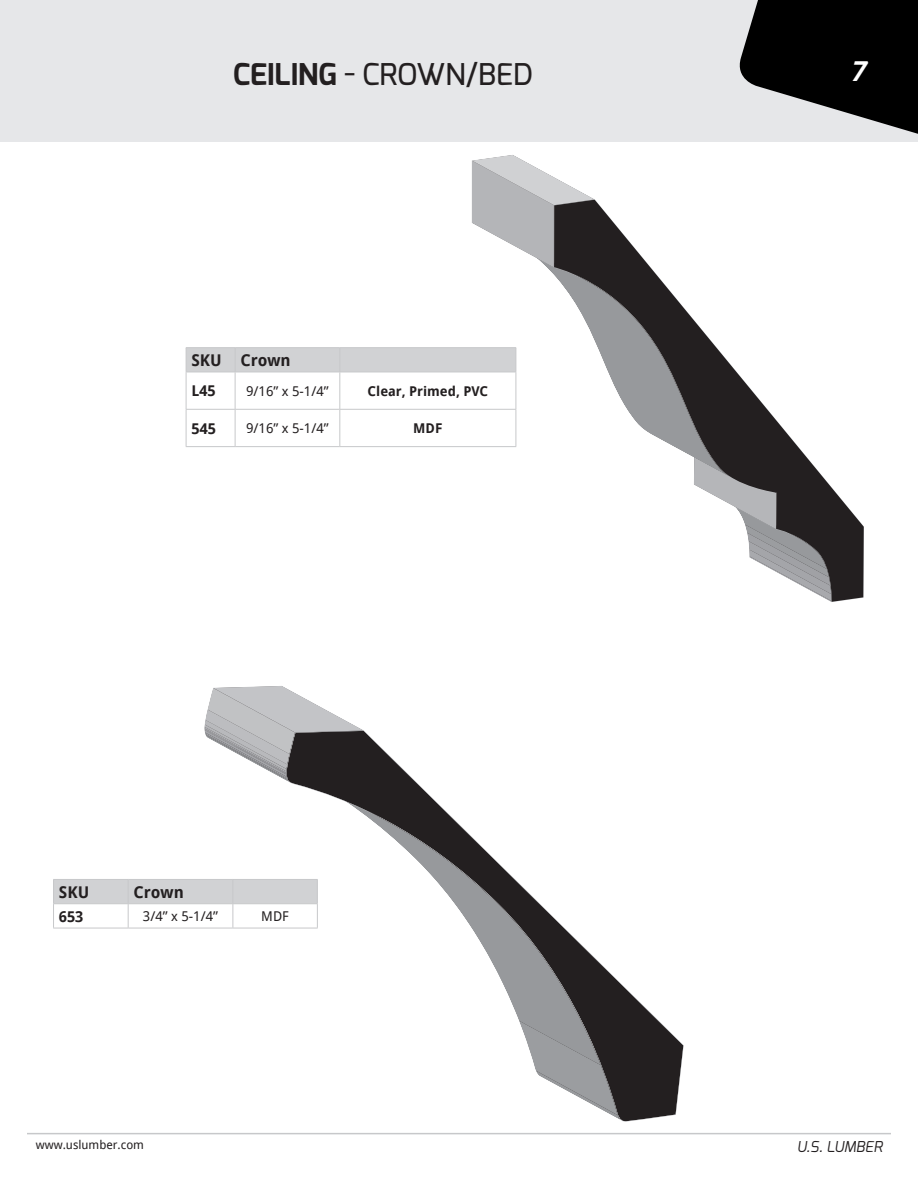
<style>
.page{position:relative;width:918px;height:1188px;background:#fff}
.page>*{position:absolute;margin:0;border:0;box-sizing:border-box;transform-origin:0 0}
.Subtile_-_Black{font:500 30px "Exo";color:#231f20}
.t1{font:italic 700 27px "Exo";color:#fff}
.Paragraph_1{font:700 16.2px "Droid Sans";color:#231f20}
.t2{font:italic 15px "Exo";color:#231f20}
.Paragraph_1-2{font:700 14.85px "Droid Sans";color:#231f20}
.Paragraph_1-3{font:13.5px "Droid Sans";color:#231f20}
.Paragraph_1-4{font:700 13.5px "Droid Sans";color:#231f20}
.t3{font:12px "Droid Sans";color:#231f20}
.s1{font-weight:700}
.s2{font-weight:400}
</style>
<div class="page">
<hr style="left:0;top:0;width:1px;height:142px;background:#e6e7e9">
<div style="left:0;top:0;width:918px;height:141px;background:#e6e7e9"></div>
<hr style="left:27px;top:1133px;width:864px;height:1px;background:#c7c8ca">
<svg style="left:735px;top:0;width:183px;height:142px"></svg>
<hr style="left:186px;top:347px;width:49px;height:1px;background:#c7c8ca">
<hr style="left:235px;top:347px;width:105px;height:1px;background:#c7c8ca">
<hr style="left:340px;top:347px;width:176px;height:1px;background:#c7c8ca">
<div style="left:186px;top:348px;width:319px;height:24px;background:#d1d2d4"></div>
<hr style="left:186px;top:372px;width:49px;height:1px;background:#c7c8ca">
<hr style="left:186px;top:372px;width:1px;height:37px;background:#c7c8ca">
<hr style="left:235px;top:372px;width:105px;height:1px;background:#c7c8ca">
<hr style="left:235px;top:372px;width:1px;height:37px;background:#c7c8ca">
<hr style="left:340px;top:372px;width:176px;height:1px;background:#c7c8ca">
<hr style="left:339px;top:372px;width:1px;height:37px;background:#c7c8ca">
<hr style="left:186px;top:410px;width:1px;height:36px;background:#c7c8ca">
<hr style="left:186px;top:409px;width:49px;height:1px;background:#c7c8ca">
<hr style="left:235px;top:409px;width:105px;height:1px;background:#c7c8ca">
<hr style="left:340px;top:409px;width:176px;height:1px;background:#c7c8ca">
<hr style="left:235px;top:410px;width:1px;height:36px;background:#c7c8ca">
<hr style="left:339px;top:410px;width:1px;height:36px;background:#c7c8ca">
<hr style="left:186px;top:446px;width:49px;height:1px;background:#c7c8ca">
<hr style="left:235px;top:446px;width:105px;height:1px;background:#c7c8ca">
<hr style="left:340px;top:446px;width:176px;height:1px;background:#c7c8ca">
<svg style="left:559px;top:200px;width:305px;height:402px"></svg>
<svg style="left:472px;top:155px;width:123px;height:126px"></svg>
<svg style="left:374px;top:755px;width:310px;height:367px"></svg>
<svg style="left:204px;top:686px;width:185px;height:136px"></svg>
<svg style="left:53px;top:879px;width:265px;height:49px"></svg>
<hr style="left:53px;top:928px;width:75px;height:1px;background:#c7c8ca">
<hr style="left:128px;top:928px;width:105px;height:1px;background:#c7c8ca">
<hr style="left:233px;top:928px;width:85px;height:1px;background:#c7c8ca">
<p class="Subtile_-_Black" style="left:233px;top:55px;width:301px"><span class="s1">CEILING</span> <span class="s2">-</span> CROWN/BED</p>
<p class="Paragraph_1" style="left:191px;top:349px;width:32px">SKU</p>
<p class="Paragraph_1" style="left:241px;top:349px;width:52px">Crown</p>
<p class="Paragraph_1-2" style="left:191px;top:380px;width:26px">L45</p>
<p class="Paragraph_1-3" style="left:246px;top:382px;width:84px">9/16” x 5-1/4”</p>
<p class="Paragraph_1-4" style="left:368px;top:381px;width:122px">Clear, Primed, PVC</p>
<p class="Paragraph_1-2" style="left:191px;top:418px;width:26px">545</p>
<p class="Paragraph_1-3" style="left:246px;top:419px;width:84px">9/16” x 5-1/4”</p>
<p class="Paragraph_1-4" style="left:413px;top:419px;width:31px">MDF</p>
<p class="Paragraph_1" style="left:59px;top:880px;width:32px">SKU</p>
<p class="Paragraph_1" style="left:134px;top:880px;width:52px">Crown</p>
<p class="Paragraph_1-2" style="left:59px;top:906px;width:26px">653</p>
<p class="Paragraph_1-3" style="left:143px;top:907px;width:77px">3/4” x 5-1/4”</p>
<p class="Paragraph_1-3" style="left:261px;top:907px;width:29px">MDF</p>
<h2 class="t1" style="left:849px;top:54px;width:26px">7</h2>
<p class="t3" style="left:36px;top:1137px;width:110px">www.uslumber.com</p>
<p class="t2" style="left:797px;top:1137px;width:87px">U.S. LUMBER</p>
</div>
